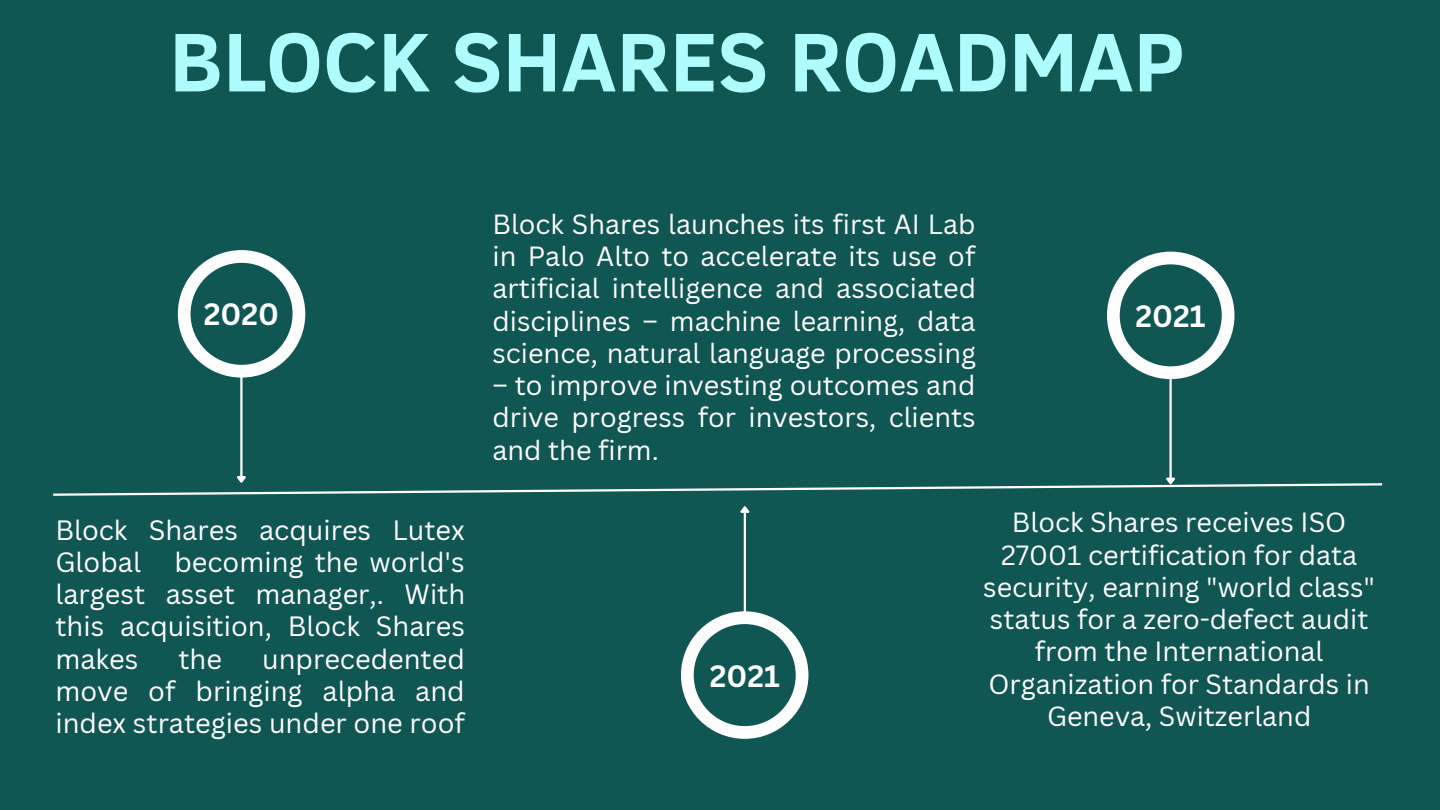
<style>
.page{position:relative;width:1440px;height:810px;background:#105652}
.page>*{position:absolute;margin:0;border:0;box-sizing:border-box;transform-origin:0 0}
.t1{font:700 85px "Clear Sans";color:#affcff}
.t2{font:700 30px "Canva Sans";color:#fff}
.t3{font:27.2px/32.2px "Canva Sans";color:#fff;text-align:justify}
.t4{font:27px/32.2px "Canva Sans";color:#fff;text-align:justify}
</style>
<div class="page">
<hr style="left:240px;top:366px;width:3px;height:111px;background:#fff">
<svg style="left:178px;top:250px;width:127px;height:128px"></svg>
<svg style="left:681px;top:611px;width:127px;height:128px"></svg>
<hr style="left:744px;top:512px;width:2px;height:111px;background:#fff">
<svg style="left:740px;top:506px;width:10px;height:9px"></svg>
<hr style="left:1169px;top:367px;width:3px;height:111px;background:#fff">
<svg style="left:53px;top:474px;width:1330px;height:22px"></svg>
<svg style="left:1107px;top:252px;width:127px;height:127px"></svg>
<h1 class="t1" style="left:169px;top:0;width:1017px">BLOCK SHARES ROADMAP</h1>
<p class="t2" style="left:204px;top:293px;width:77px">2020</p>
<p class="t3" style="left:55px;top:513px;width:411px">Block Shares acquires Lutex Global becoming the world's largest asset manager,. With this acquisition, Block Shares makes</p>
<p class="t3" style="left:55px;top:642px;width:411px;text-indent:207px">unprecedented move of bringing alpha and index strategies under one roof</p>
<p class="t3" style="left:178px;top:642px;width:45px">the</p>
<p class="t4" style="left:492px;top:207px;width:485px">Block Shares launches its first AI Lab in Palo Alto to accelerate its use of artificial intelligence and associated disciplines – machine learning, data science, natural language processing</p>
<p class="t4" style="left:492px;top:369px;width:485px">– to improve investing outcomes and drive progress for investors, clients and the firm.</p>
<p class="t2" style="left:1136px;top:295px;width:72px">2021</p>
<p class="t2" style="left:710px;top:655px;width:72px">2021</p>
<p class="t4" style="left:983px;top:506px;width:393px;text-align:center">Block Shares receives ISO<br>27001 certification for data security, earning "world class" status for a zero-defect audit from the International<br>Organization for Standards in<br>Geneva, Switzerland</p>
</div>
